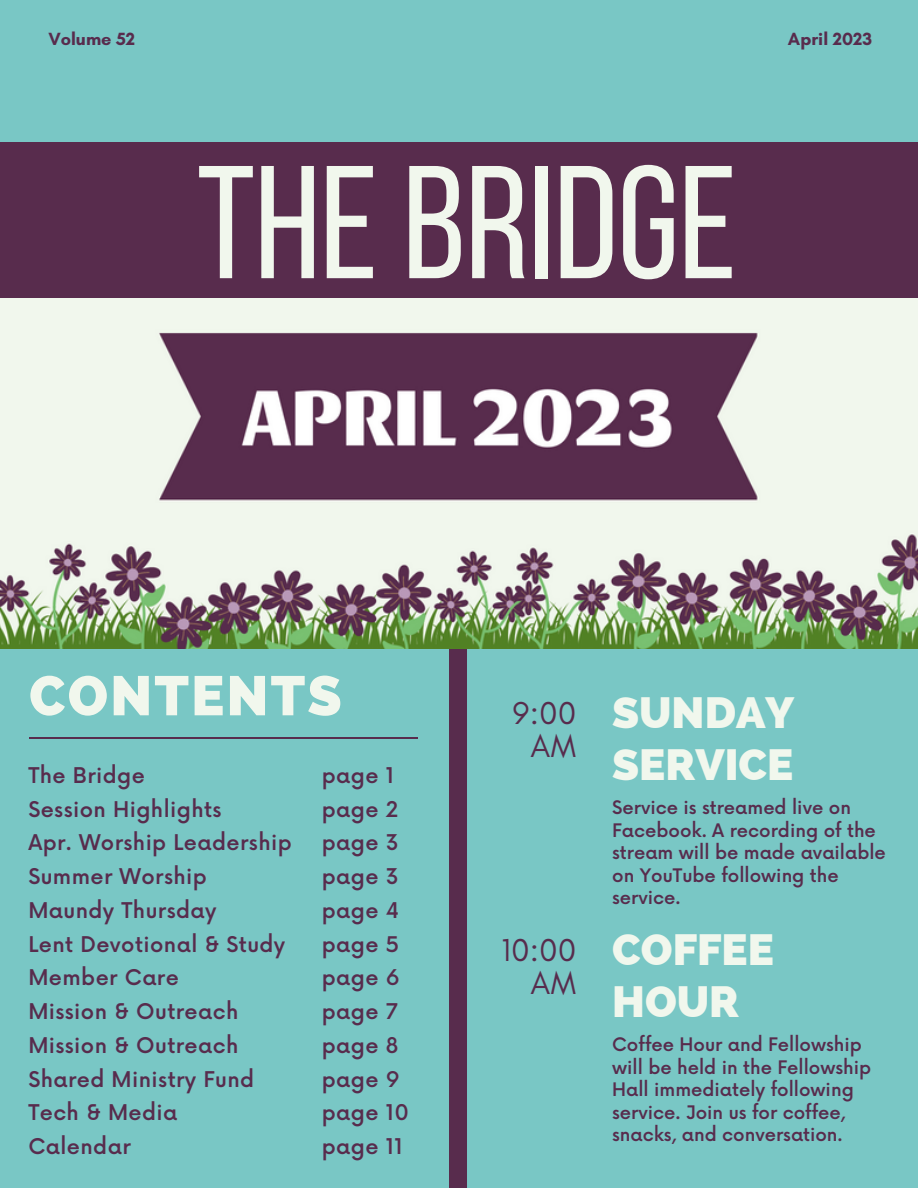
<style>
.page{position:relative;width:918px;height:1188px;background:#79c7c5}
.page>*{position:absolute;margin:0;border:0;box-sizing:border-box;transform-origin:0 0}
.t1{font:160.35px "Bebas Neue";color:#f1f7ed}
.t2{font:800 55.5px "Raleway";letter-spacing:.04em;color:#f1f7ed}
.t3{font:800 43.8px/51.8px "Raleway";color:#f1f7ed}
.t4{font:32.25px/32.7px "Glacial Indifference";letter-spacing:.02em;color:#582c4d;text-align:center}
.t5{font:500 21.15px/33.8px "Now";letter-spacing:.02em;color:#582c4d}
.t6{font:500 18.15px/22.5px "Now";color:#582c4d}
.t7{font:700 18px "Glacial Indifference";color:#582c4d}
</style>
<div class="page">
<div style="left:0;top:142px;width:918px;height:496px;background:#582c4d"></div>
<div style="left:449px;top:647px;width:18px;height:541px;background:#582c4d"></div>
<img style="left:0;top:299px;width:918px;height:350px">
<hr style="left:29px;top:737px;width:388px;height:2px;background:#582c4d">
<p class="t7" style="left:48px;top:28px;width:88px">Volume 52</p>
<p class="t7" style="left:788px;top:28px;width:86px">April 2023</p>
<h1 class="t1" style="left:197px;top:158px;width:541px">THE BRIDGE</h1>
<h2 class="t2" style="left:29px;top:663px;width:314px">CONTENTS</h2>
<p class="t5" style="left:28px;top:760px;width:265px">The Bridge<br>Session Highlights<br>Apr. Worship Leadership<br>Summer Worship<br>Maundy Thursday<br>Lent Devotional &amp; Study<br>Member Care<br>Mission &amp; Outreach<br>Mission &amp; Outreach<br>Shared Ministry Fund<br>Tech &amp; Media<br>Calendar</p>
<p class="t5" style="left:322px;top:760px;width:89px">page 1 page 2 page 3 page 3 page 4 page 5 page 6 page 7 page 8 page 9 page 10 page 11</p>
<h3 class="t4" style="left:513px;top:697px;width:65px">9:00<br>AM</h3>
<h3 class="t3" style="left:612px;top:687px;width:183px">SUNDAY<br>SERVICE</h3>
<p class="t6" style="left:612px;top:798px;width:275px">Service is streamed live on<br>Facebook. A recording of the stream will be made available on YouTube following the service.</p>
<h3 class="t4" style="left:501px;top:934px;width:76px;text-align:right">10:00<br>AM</h3>
<h3 class="t3" style="left:612px;top:924px;width:163px">COFFEE<br>HOUR</h3>
<p class="t6" style="left:612px;top:1035px;width:261px">Coffee Hour and Fellowship will be held in the Fellowship<br>Hall immediately following service. Join us for coffee, snacks, and conversation.</p>
</div>
